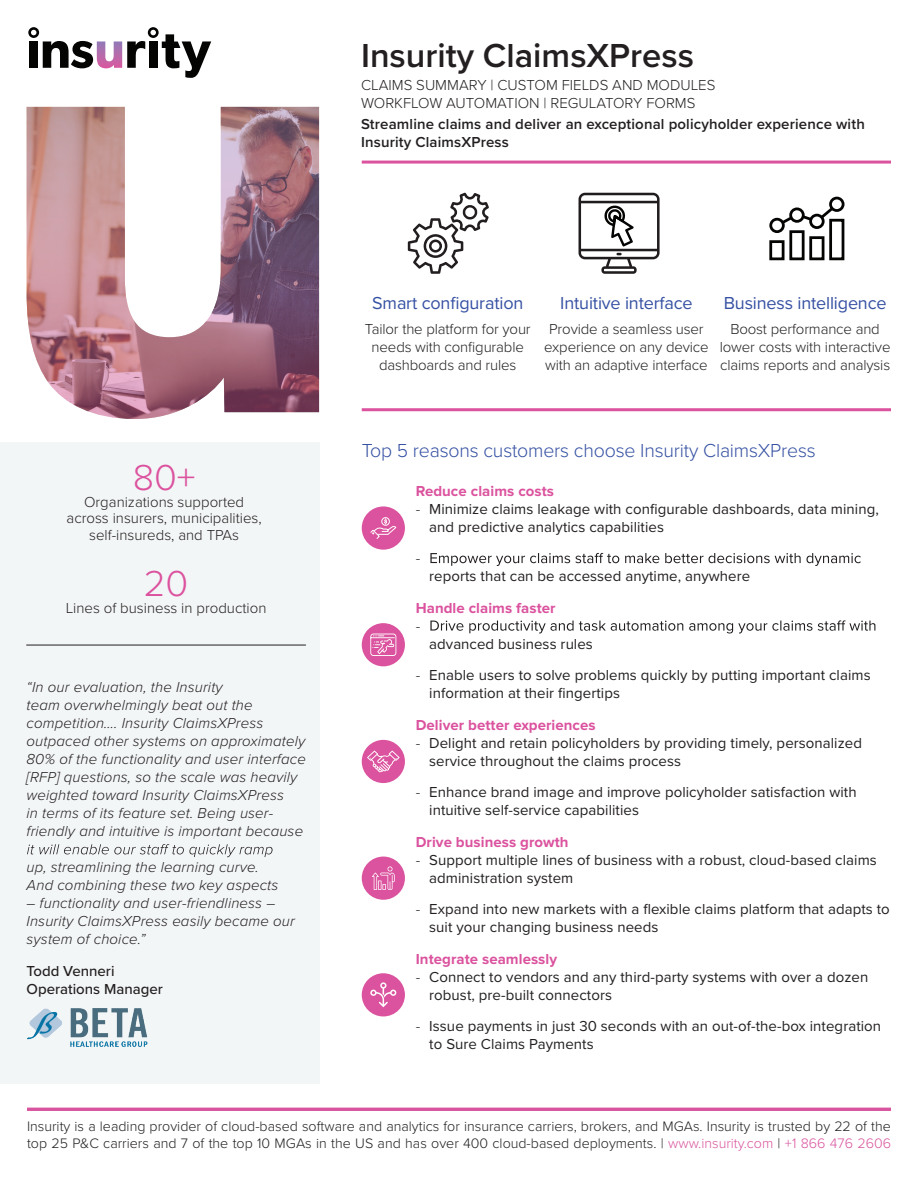
<style>
.page{position:relative;width:918px;height:1188px;background:#fff}
.page>*{position:absolute;margin:0;border:0;box-sizing:border-box;transform-origin:0 0}
.t1{font:300 37.5px "Proxima Nova";color:#db529e}
.t2{font:600 34.5px "Proxima Nova";color:#231f20}
.t3{font:300 19.5px "Proxima Nova";letter-spacing:-.01em;color:#3651a3}
.t4{font:18px "Proxima Nova";letter-spacing:-.01em;color:#3651a3}
.t5{font:15px/18px "Proxima Nova";letter-spacing:.005em;color:#231f20}
.t6{font:italic 300 15px/18px "Proxima Nova";letter-spacing:.01em;color:#231f20}
.t7{font:300 15px/18px "Proxima Nova";letter-spacing:-.01em;color:#231f20;text-align:center}
.t8{font:700 15px "Proxima Nova";letter-spacing:.005em;color:#db529e}
.t9{font:600 15px/18px "Proxima Nova";letter-spacing:.01em;color:#231f20}
.t10{font:500 15px/18px "Proxima Nova";color:#231f20}
.t11{font:300 14.25px/17.1px "Proxima Nova";color:#211e1e}
.s1{font-weight:300}
.s2{color:#d9549e}
</style>
<div class="page">
<hr style="left:362px;top:161px;width:529px;height:3px;background:#db529e">
<svg style="left:28px;top:27px;width:183px;height:51px"></svg>
<svg style="left:27px;top:107px;width:292px;height:312px"></svg>
<hr style="left:362px;top:408px;width:529px;height:3px;background:#db529e">
<div style="left:0;top:442px;width:320px;height:641px;background:#f3f6f7"></div>
<svg style="left:430px;top:553px;width:431px;height:13px"></svg>
<svg style="left:430px;top:620px;width:445px;height:13px"></svg>
<div style="left:362px;top:506px;width:43px;height:44px;background:#db529e;border-radius:50%"></div>
<div style="left:381px;top:517px;width:9px;height:9px;border:1px solid #fff;border-radius:50%"></div>
<svg style="left:370px;top:519px;width:27px;height:20px"></svg>
<div style="left:362px;top:740px;width:43px;height:43px;background:#db529e;border-radius:50%"></div>
<svg style="left:367px;top:751px;width:33px;height:21px"></svg>
<div style="left:362px;top:623px;width:43px;height:43px;background:#db529e;border-radius:50%"></div>
<div style="left:362px;top:857px;width:43px;height:43px;background:#db529e;border-radius:50%"></div>
<div style="left:362px;top:973px;width:43px;height:43px;background:#db529e;border-radius:50%"></div>
<svg style="left:370px;top:982px;width:26px;height:25px"></svg>
<svg style="left:27px;top:844px;width:246px;height:13px"></svg>
<hr style="left:27px;top:645px;width:279px;height:1px;background:#231f20">
<svg style="left:408px;top:193px;width:81px;height:81px"></svg>
<svg style="left:579px;top:193px;width:81px;height:81px"></svg>
<div style="left:829px;top:197px;width:16px;height:15px;border:3px solid #040503;border-radius:50%"></div>
<svg style="left:769px;top:205px;width:67px;height:28px"></svg>
<div style="left:769px;top:240px;width:16px;height:20px;border:3px solid #040503"></div>
<div style="left:789px;top:230px;width:16px;height:30px;border:3px solid #040503"></div>
<div style="left:809px;top:236px;width:15px;height:24px;border:3px solid #040503"></div>
<div style="left:829px;top:219px;width:15px;height:41px;border:3px solid #040503"></div>
<svg style="left:370px;top:634px;width:26px;height:22px"></svg>
<svg style="left:372px;top:866px;width:23px;height:24px"></svg>
<img style="left:27px;top:1009px;width:120px;height:37px">
<hr style="left:27px;top:1108px;width:864px;height:3px;background:#d9549e">
<h2 class="t2" style="left:361px;top:29px;width:334px">Insurity ClaimsXPress</h2>
<p class="t7" style="left:361px;top:76px;width:356px;text-align:left">CLAIMS SUMMARY | CUSTOM FIELDS AND MODULES<br>WORKFLOW AUTOMATION | REGULATORY FORMS</p>
<p class="t9" style="left:361px;top:115px;width:505px">Streamline claims and deliver an exceptional policyholder experience with<br>Insurity ClaimsXPress</p>
<h1 class="t1" style="left:133px;top:450px;width:64px">80+</h1>
<p class="t7" style="left:67px;top:493px;width:197px;line-height:16.5px">Organizations supported across insurers, municipalities, self-insureds, and TPAs</p>
<h1 class="t1" style="left:144px;top:556px;width:46px">20</h1>
<p class="t7" style="left:66px;top:598px;width:202px">Lines of business in production</p>
<p class="t6" style="left:27px;top:677px;width:281px">“In our evaluation, the Insurity<br>team overwhelmingly beat out the competition…. Insurity ClaimsXPress outpaced other systems on approximately 80% of the functionality and user interface [RFP] questions, so the scale was heavily weighted toward Insurity ClaimsXPress<br>in terms of its feature set. Being user&shy;friendly and intuitive is important because</p>
<p class="t6" style="left:27px;top:857px;width:253px">up, streamlining the learning curve.<br>And combining these two key aspects</p>
<p class="t6" style="left:27px;top:893px;width:270px">– functionality and user-friendliness –<br>Insurity ClaimsXPress easily became our system of choice.”</p>
<p class="t10" style="left:27px;top:961px;width:138px">Todd Venneri<br>Operations Manager</p>
<p class="t4" style="left:372px;top:289px;width:153px">Smart configuration</p>
<p class="t7" style="left:365px;top:319px;width:167px">Tailor the platform for your needs with configurable dashboards and rules</p>
<p class="t4" style="left:560px;top:289px;width:134px">Intuitive interface</p>
<p class="t7" style="left:544px;top:319px;width:166px">Provide a seamless user experience on any device with an adaptive interface</p>
<p class="t4" style="left:724px;top:289px;width:164px">Business intelligence</p>
<p class="t7" style="left:720px;top:319px;width:172px">Boost performance and lower costs with interactive claims reports and analysis</p>
<h3 class="t3" style="left:362px;top:436px;width:456px">Top 5 reasons customers choose Insurity ClaimsXPress</h3>
<p class="t8" style="left:416px;top:484px;width:140px">Reduce claims costs</p>
<p class="t5" style="left:429px;top:499px;width:451px;text-indent:-14px"><span class="s1">-</span> Minimize claims leakage with configurable dashboards, data mining, and predictive analytics capabilities</p>
<p class="t7" style="left:416px;top:548px;width:6px">-</p>
<p class="t5" style="left:429px;top:566px;width:323px">reports that can be accessed anytime, anywhere</p>
<p class="t8" style="left:416px;top:601px;width:141px">Handle claims faster</p>
<p class="t7" style="left:416px;top:616px;width:6px">-</p>
<p class="t5" style="left:429px;top:634px;width:165px">advanced business rules</p>
<p class="t5" style="left:429px;top:665px;width:443px;text-indent:-14px"><span class="s1">-</span> Enable users to solve problems quickly by putting important claims information at their fingertips</p>
<p class="t8" style="left:416px;top:718px;width:181px">Deliver better experiences</p>
<p class="t5" style="left:429px;top:733px;width:434px;text-indent:-14px"><span class="s1">-</span> Delight and retain policyholders by providing timely, personalized service throughout the claims process</p>
<p class="t5" style="left:429px;top:782px;width:429px;text-indent:-13px"><span class="s1">-</span> Enhance brand image and improve policyholder satisfaction with intuitive self-service capabilities</p>
<p class="t8" style="left:416px;top:835px;width:154px">Drive business growth</p>
<p class="t5" style="left:429px;top:850px;width:449px;text-indent:-14px"><span class="s1">-</span> Support multiple lines of business with a robust, cloud-based claims administration system</p>
<p class="t5" style="left:429px;top:899px;width:462px;text-indent:-14px"><span class="s1">-</span> Expand into new markets with a flexible claims platform that adapts to suit your changing business needs</p>
<p class="t8" style="left:416px;top:952px;width:143px">Integrate seamlessly</p>
<p class="t5" style="left:429px;top:967px;width:441px;text-indent:-14px"><span class="s1">-</span> Connect to vendors and any third-party systems with over a dozen robust, pre-built connectors</p>
<p class="t5" style="left:429px;top:1016px;width:453px;text-indent:-13px"><span class="s1">-</span> Issue payments in just 30 seconds with an out-of-the-box integration to Sure Claims Payments</p>
<p class="t11" style="left:27px;top:1117px;width:866px">Insurity is a leading provider of cloud-based software and analytics for insurance carriers, brokers, and MGAs. Insurity is trusted by 22 of the top 25 P&amp;C carriers and 7 of the top 10 MGAs in the US and has over 400 cloud-based deployments. | <span class="s2">www.insurity.com</span> | <span class="s2">+1 866 476 2606</span></p>
</div>
